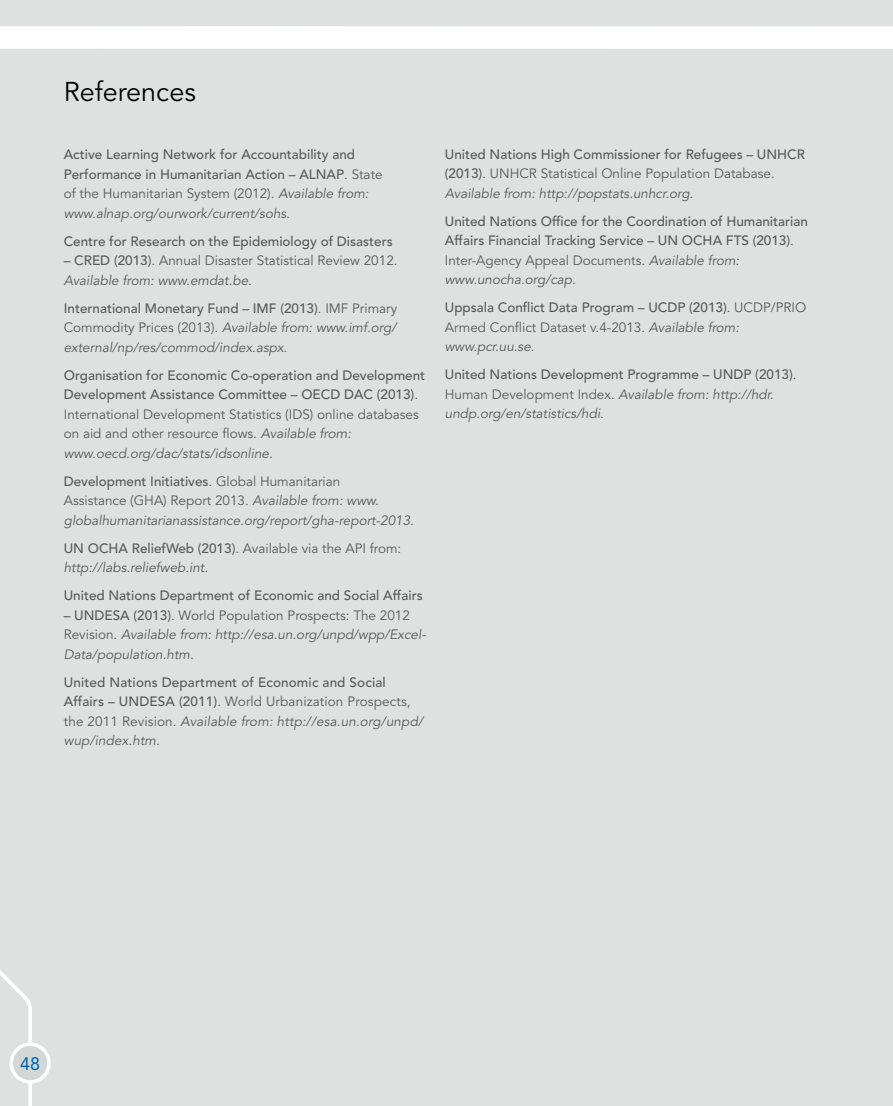
<style>
.page{position:relative;width:893px;height:1106px;background:#dfe1e0}
.page>*{position:absolute;margin:0;border:0;box-sizing:border-box;transform-origin:0 0}
.t1{font:27px "Avenir LT Std";color:#000}
.t2{font:18px "Avenir LT Std";color:#0061af}
.t3{font:500 13.5px/19.5px "Avenir LT Std";color:#58595b}
.t4{font:italic 13.5px/19.5px "Avenir LT Std";color:#58595b}
.t5{font:13.5px/19.5px "Avenir";color:#58595b}
.s1{font-family:"Avenir";font-weight:400}
.s2{font-family:"Avenir LT Std";font-style:italic}
.s3{font-family:"Avenir LT Std";font-weight:500}
.s4{font-weight:400;font-style:italic}
.s5{font-family:"Avenir";font-style:normal}
.s6{font-weight:500;font-style:normal}
</style>
<div class="page">
<svg style="left:0;top:970px;width:32px;height:136px"></svg>
<div style="left:11px;top:1044px;width:38px;height:37px;background:#d1d8d5;border-radius:50%"></div>
<div style="left:10px;top:1042px;width:41px;height:41px;border:3px solid #fff;border-radius:50%"></div>
<div style="left:0;top:26px;width:893px;height:23px;background:#fff"></div>
<h1 class="t1" style="left:64px;top:76px;width:134px">References</h1>
<p class="t3" style="left:64px;top:145px;width:320px">Active Learning Network for Accountability and<br>Performance in Humanitarian Action – ALNAP<span class="s1">. State</span></p>
<p class="t5" style="left:64px;top:184px;width:306px">of the Humanitarian System (2012). <span class="s2">Available from:</span></p>
<p class="t4" style="left:64px;top:203px;width:228px">www.alnap.org/ourwork/current/sohs.</p>
<p class="t3" style="left:64px;top:231px;width:330px">Centre for Research on the Epidemiology of Disasters</p>
<p class="t5" style="left:64px;top:251px;width:335px"><span class="s3">– CRED (2013)</span>. Annual Disaster Statistical Review 2012.</p>
<p class="t3" style="left:64px;top:266px;width:335px;line-height:28px"><span class="s4">Available from: www.emdat.be</span><span class="s1">.<br></span>International Monetary Fund – IMF (2013)<span class="s1">. IMF Primary</span></p>
<p class="t4" style="left:64px;top:318px;width:334px"><span class="s5">Commodity Prices (2013).</span> Available from: www.imf.org/ external/np/res/commod/index.aspx<span class="s5">.</span></p>
<p class="t3" style="left:64px;top:365px;width:363px">Organisation for Economic Co-operation and Development<br>Development Assistance Committee – OECD DAC (2013)<span class="s1">.</span></p>
<p class="t5" style="left:64px;top:404px;width:357px">International Development Statistics (IDS) online databases on aid and other resource flows. <span class="s2">Available from:</span></p>
<p class="t4" style="left:64px;top:439px;width:278px;line-height:28px">www.oecd.org/dac/stats/idsonline.<br><span class="s6">Development Initiatives</span><span class="s5">. Global Humanitarian</span></p>
<p class="t5" style="left:64px;top:491px;width:317px">Assistance (GHA) Report 2013. <span class="s2">Available from: www.</span></p>
<p class="t4" style="left:64px;top:510px;width:352px">globalhumanitarianassistance.org/report/gha-report-2013.</p>
<p class="t5" style="left:64px;top:538px;width:339px"><span class="s3">UN OCHA ReliefWeb (2013)</span>. Available via the API from:</p>
<p class="t4" style="left:64px;top:558px;width:146px">http://labs.reliefweb.int.</p>
<p class="t3" style="left:64px;top:586px;width:360px">United Nations Department of Economic and Social Affairs</p>
<p class="t5" style="left:64px;top:605px;width:348px"><span class="s3">– UNDESA (2013)</span>. World Population Prospects: The 2012</p>
<p class="t4" style="left:64px;top:625px;width:364px"><span class="s5">Revision.</span> Available from: http://esa.un.org/unpd/wpp/Excel-<br>Data/population.htm.</p>
<p class="t3" style="left:64px;top:672px;width:323px">United Nations Department of Economic and Social</p>
<p class="t5" style="left:64px;top:692px;width:348px"><span class="s3">Affairs – UNDESA (2011)</span>. World Urbanization Prospects,</p>
<p class="t4" style="left:64px;top:711px;width:361px"><span class="s5">the 2011 Revision.</span> Available from: http://esa.un.org/unpd/ wup/index.htm.</p>
<p class="t3" style="left:445px;top:145px;width:362px">United Nations High Commissioner for Refugees – UNHCR</p>
<p class="t5" style="left:445px;top:164px;width:332px"><span class="s3">(2013)</span>. UNHCR Statistical Online Population Database.</p>
<p class="t4" style="left:445px;top:184px;width:250px">Available from: http://popstats.unhcr.org.</p>
<p class="t3" style="left:445px;top:212px;width:365px">United Nations Office for the Coordination of Humanitarian<br>Affairs Financial Tracking Service – UN OCHA FTS (2013)<span class="s1">.</span></p>
<p class="t5" style="left:445px;top:251px;width:296px">Inter-Agency Appeal Documents. <span class="s2">Available from:</span></p>
<p class="t3" style="left:445px;top:266px;width:363px;line-height:28px"><span class="s4">www.unocha.org/cap.<br></span>Uppsala Conflict Data Program – UCDP (2013)<span class="s1">. UCDP/PRIO</span></p>
<p class="t5" style="left:445px;top:318px;width:296px">Armed Conflict Dataset v.4-2013. <span class="s2">Available from:</span></p>
<p class="t3" style="left:445px;top:333px;width:353px;line-height:28px"><span class="s4">www.pcr.uu.se</span><span class="s1">.<br></span>United Nations Development Programme – UNDP (2013)<span class="s1">.</span></p>
<p class="t4" style="left:445px;top:385px;width:330px"><span class="s5">Human Development Index.</span> Available from: http://hdr. undp.org/en/statistics/hdi<span class="s5">.</span></p>
<h2 class="t2" style="left:20px;top:1052px;width:22px">48</h2>
</div>
